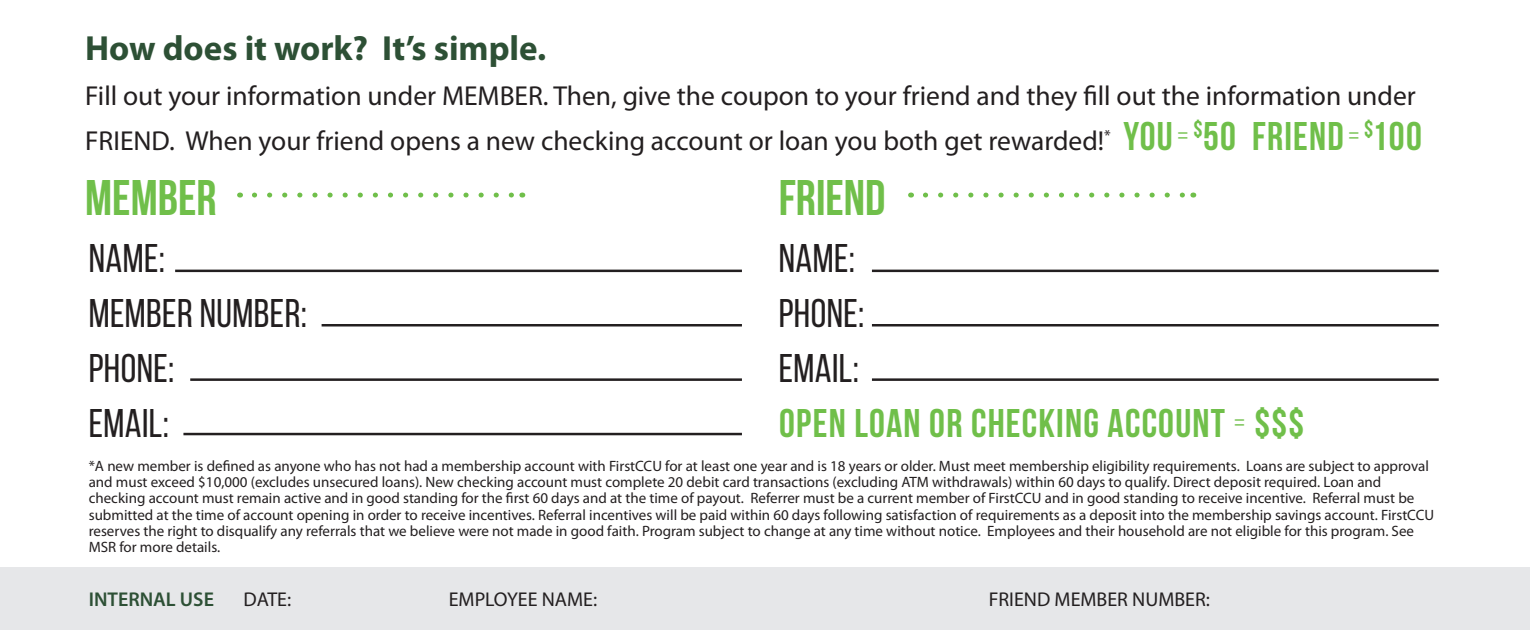
<style>
.page{position:relative;width:1530px;height:630px;background:#fff}
.page>*{position:absolute;margin:0;border:0;box-sizing:border-box;transform-origin:0 0}
.t1{font:700 50px "Bebas Neue";color:#70bf4a}
.t2{font:40px "Bebas Neue";letter-spacing:.01em;color:#231f20}
.t3{font:700 40px "Bebas Neue";letter-spacing:.03em;color:#70bf4a}
.t4{font:700 35px "Myriad Pro";color:#2d5035}
.t5{font:27.5px/45px "Myriad Pro";color:#231f20}
.t6{font:20px "Myriad Pro";color:#231f20}
.t7{font:600 20px "Myriad Pro";color:#2d5035}
.t8{font:15px/16.2px "Myriad Pro";color:#231f20}
.s1{font-family:"Bebas Neue";font-weight:700;font-size:40px;color:#70bf4a}
.s2{font-family:"Bebas Neue";font-size:40px;color:#70bf4a}
.s3{font-weight:400}
</style>
<div class="page">
<div style="left:0;top:568px;width:1530px;height:62px;background:#e6e7e9"></div>
<hr style="left:175px;top:270px;width:567px;height:2px;background:#231f20">
<hr style="left:322px;top:324px;width:420px;height:2px;background:#231f20">
<hr style="left:190px;top:378px;width:552px;height:3px;background:#231f20">
<hr style="left:183px;top:433px;width:559px;height:2px;background:#231f20">
<hr style="left:872px;top:270px;width:567px;height:2px;background:#231f20">
<hr style="left:872px;top:324px;width:567px;height:2px;background:#231f20">
<hr style="left:872px;top:378px;width:567px;height:3px;background:#231f20">
<svg style="left:254px;top:193px;width:260px;height:5px"></svg>
<svg style="left:925px;top:193px;width:260px;height:5px"></svg>
<p class="t4" style="left:85px;top:26px;width:463px">How does it work? It’s simple.</p>
<p class="t5" style="left:85px;top:73px;width:1338px">Fill out your information under MEMBER. Then, give the coupon to your friend and they fill out the information under<br>FRIEND. When your friend opens a new checking account or loan you both get rewarded!<sup>*</sup> <span class="s1">YOU</span><span class="s2">=</span> <sup>$</sup><span class="s1">50 FRIEND</span><span class="s2">=</span> <sup>$</sup><span class="s1">100</span></p>
<p class="t1" style="left:85px;top:170px;width:133px">MEMBER</p>
<p class="t1" style="left:779px;top:170px;width:108px">FRIEND</p>
<p class="t2" style="left:89px;top:237px;width:78px">NAME:</p>
<p class="t2" style="left:89px;top:292px;width:220px">MEMBER NUMBER:</p>
<p class="t2" style="left:89px;top:347px;width:87px">PHONE:</p>
<p class="t2" style="left:89px;top:402px;width:82px">EMAIL:</p>
<p class="t2" style="left:779px;top:237px;width:78px">NAME:</p>
<p class="t2" style="left:779px;top:292px;width:87px">PHONE:</p>
<p class="t2" style="left:779px;top:347px;width:82px">EMAIL:</p>
<p class="t3" style="left:779px;top:402px;width:527px">OPEN LOAN OR CHECKING ACCOUNT <span class="s3">=</span> $$$</p>
<p class="t8" style="left:89px;top:457px;width:1347px">*A new member is defined as anyone who has not had a membership account with FirstCCU for at least one year and is 18 years or older. Must meet membership eligibility requirements. Loans are subject to approval and must exceed $10,000 (excludes unsecured loans). New checking account must complete 20 debit card transactions (excluding ATM withdrawals) within 60 days to qualify. Direct deposit required. Loan and checking account must remain active and in good standing for the first 60 days and at the time of payout. Referrer must be a current member of FirstCCU and in good standing to receive incentive. Referral must be submitted at the time of account opening in order to receive incentives. Referral incentives will be paid within 60 days following satisfaction of requirements as a deposit into the membership savings account. FirstCCU reserves the right to disqualify any referrals that we believe were not made in good faith. Program subject to change at any time without notice. Employees and their household are not eligible for this program. See MSR for more details.</p>
<p class="t7" style="left:89px;top:586px;width:127px">INTERNAL USE</p>
<p class="t6" style="left:244px;top:587px;width:49px">DATE:</p>
<p class="t6" style="left:449px;top:587px;width:150px">EMPLOYEE NAME:</p>
<p class="t6" style="left:989px;top:587px;width:223px">FRIEND MEMBER NUMBER:</p>
</div>
